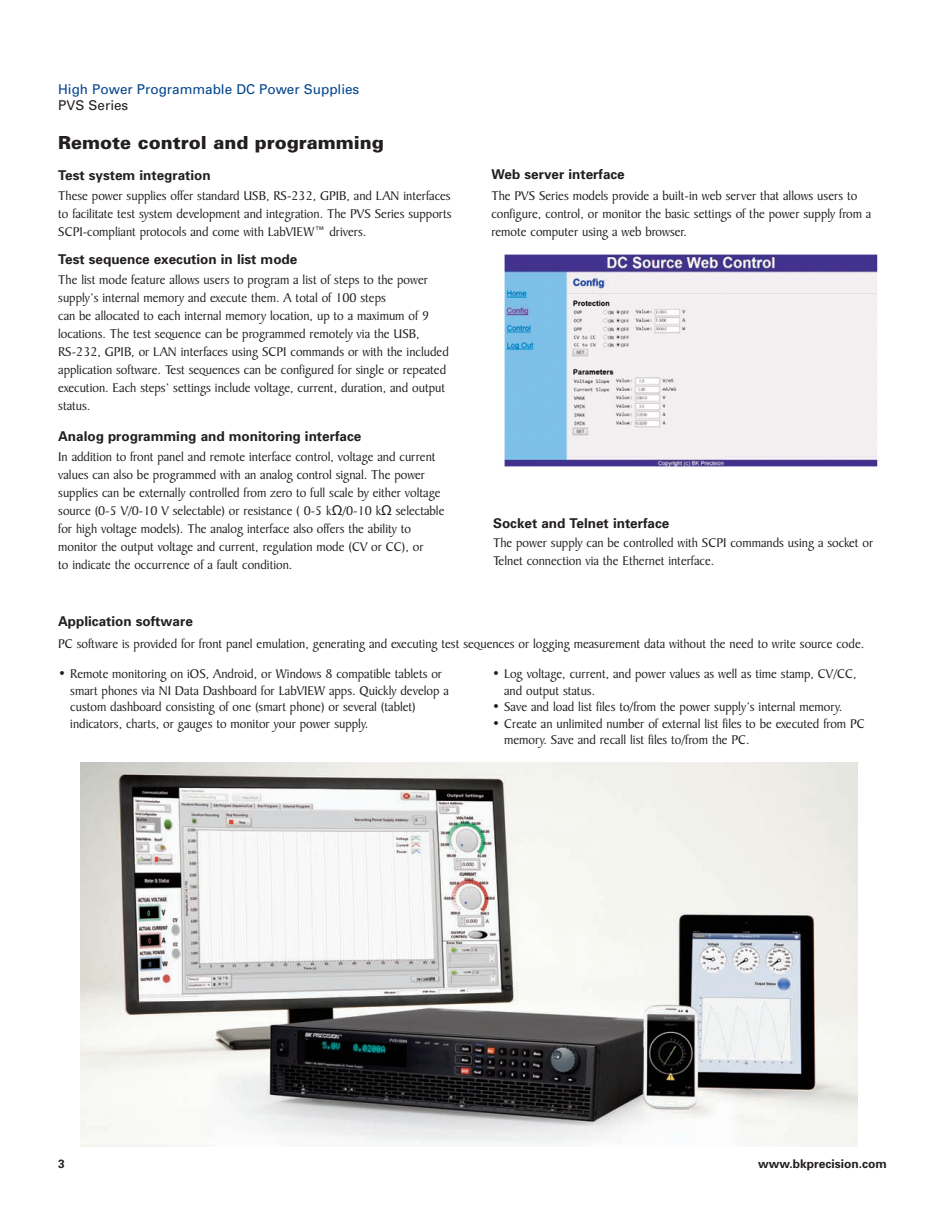
<style>
.page{position:relative;width:945px;height:1215px;background:#fff}
.page>*{position:absolute;margin:0;border:0;box-sizing:border-box;transform-origin:0 0}
.t1{font:900 18px "Univers";color:#231f20}
.t2{font:13.5px/18px "Baker Signet BT";color:#231f20}
.t3{font:700 13.5px "Univers";color:#231f20}
.t4{font:13.5px "Univers";color:#02448d}
.t5{font:13.5px "Univers";color:#231f20}
.t6{font:700 12px "Univers";color:#231f20}
.s1{font-family:"Lucida Grande"}
</style>
<div class="page">
<img style="left:80px;top:763px;width:778px;height:383px">
<img style="left:504px;top:254px;width:374px;height:213px">
<p class="t4" style="left:58px;top:84px;width:303px">High Power Programmable DC Power Supplies</p>
<p class="t5" style="left:58px;top:101px;width:72px">PVS Series</p>
<h1 class="t1" style="left:58px;top:136px;width:327px">Remote control and programming</h1>
<p class="t2" style="left:58px;top:188px;width:395px;text-align:justify">These power supplies offer standard USB, RS-232, GPIB, and LAN interfaces to facilitate test system development and integration. The PVS Series supports SCPI-compliant protocols and come with LabVIEW™ drivers.</p>
<p class="t3" style="left:58px;top:170px;width:154px">Test system integration</p>
<p class="t3" style="left:58px;top:254px;width:241px">Test sequence execution in list mode</p>
<p class="t2" style="left:58px;top:272px;width:392px">The list mode feature allows users to program a list of steps to the power supply’s internal memory and execute them. A total of 100 steps<br>can be allocated to each internal memory location, up to a maximum of 9 locations. The test sequence can be programmed remotely via the USB, RS-232, GPIB, or LAN interfaces using SCPI commands or with the included application software. Test sequences can be configured for single or repeated execution. Each steps’ settings include voltage, current, duration, and output status.</p>
<p class="t3" style="left:58px;top:432px;width:305px">Analog programming and monitoring interface</p>
<p class="t2" style="left:58px;top:450px;width:388px">In addition to front panel and remote interface control, voltage and current values can also be programmed with an analog control signal. The power supplies can be externally controlled from zero to full scale by either voltage source (0-5 V/0-10 V selectable) or resistance ( 0-5 k<span class="s1">Ω</span>/0-10 k<span class="s1">Ω</span> selectable for high voltage models). The analog interface also offers the ability to monitor the output voltage and current, regulation mode (CV or CC), or<br>to indicate the occurrence of a fault condition.</p>
<p class="t3" style="left:491px;top:170px;width:135px">Web server interface</p>
<p class="t2" style="left:491px;top:188px;width:382px">The PVS Series models provide a built-in web server that allows users to configure, control, or monitor the basic settings of the power supply from a remote computer using a web browser.</p>
<p class="t3" style="left:493px;top:519px;width:178px">Socket and Telnet interface</p>
<p class="t2" style="left:493px;top:535px;width:382px">The power supply can be controlled with SCPI commands using a socket or<br>Telnet connection via the Ethernet interface.</p>
<p class="t3" style="left:58px;top:617px;width:136px">Application software</p>
<p class="t2" style="left:58px;top:636px;width:808px">PC software is provided for front panel emulation, generating and executing test sequences or logging measurement data without the need to write source code.</p>
<p class="t2" style="left:70px;top:667px;width:380px;line-height:16.5px;text-indent:-12px">• Remote monitoring on iOS, Android, or Windows 8 compatible tablets or smart phones via NI Data Dashboard for LabVIEW apps. Quickly develop a custom dashboard consisting of one (smart phone) or several (tablet) indicators, charts, or gauges to monitor your power supply.</p>
<p class="t2" style="left:504px;top:667px;width:354px;line-height:16.5px;text-indent:-12px">• Log voltage, current, and power values as well as time stamp, CV/CC, and output status.</p>
<p class="t2" style="left:492px;top:699px;width:352px">• Save and load list files to/from the power supply’s internal memory.</p>
<p class="t2" style="left:504px;top:716px;width:362px;line-height:16.5px;text-indent:-12px">• Create an unlimited number of external list files to be executed from PC memory. Save and recall list files to/from the PC.</p>
<p class="t6" style="left:58px;top:1159px;width:8px">3</p>
<p class="t6" style="left:758px;top:1159px;width:130px">www.bkprecision.com</p>
</div>
